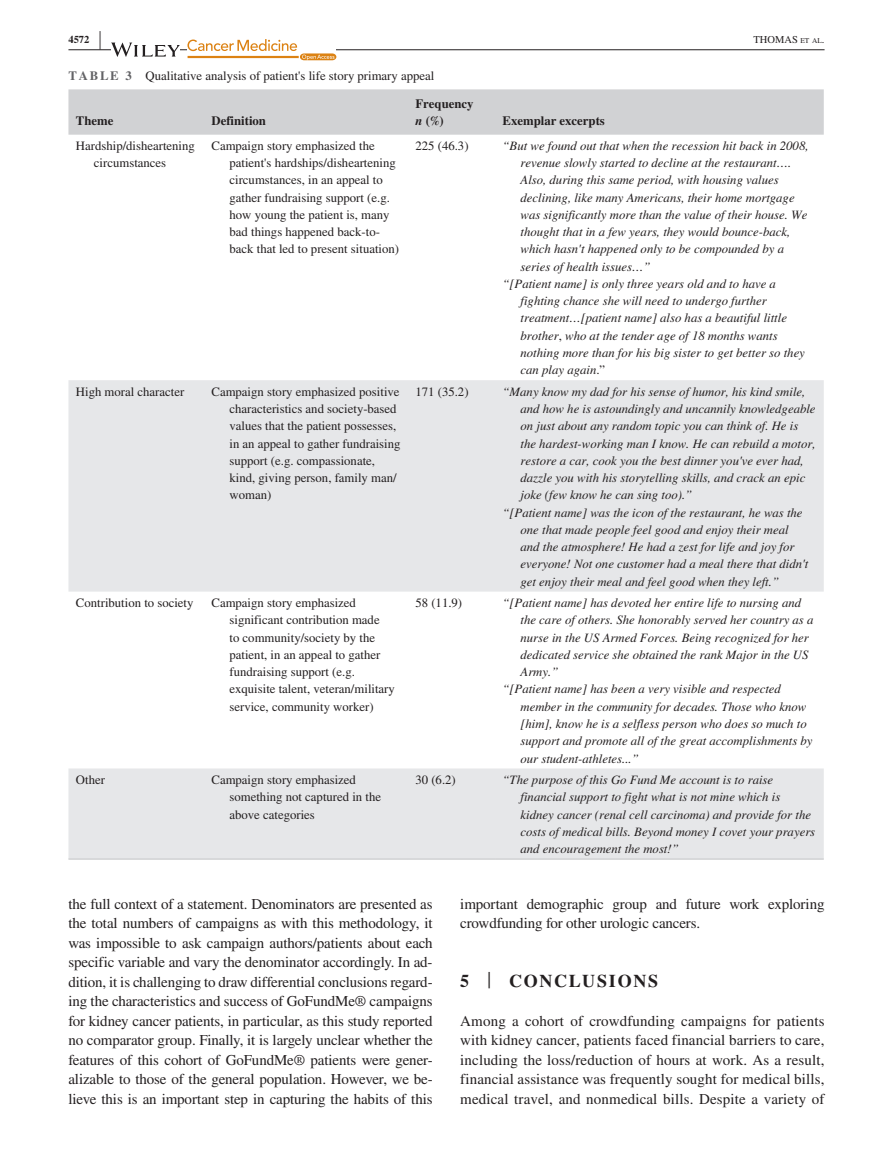
<style>
.page{position:relative;width:893px;height:1174px;background:#fff}
.page>*{position:absolute;margin:0;border:0;box-sizing:border-box;transform-origin:0 0}
.t1{font:700 25.95px "STIX";color:#231f20;scale:.36 1}
.t2{font:700 18px "STIX";letter-spacing:.1em;color:#231f20}
.t3{font:15px/19.5px "STIX";letter-spacing:-.01em;color:#231f20;text-align:justify}
.t4{font:italic 12.75px/17.2px "STIX";color:#231f20}
.t5{font:12.75px/17.2px "STIX";color:#231f20}
.t6{font:700 12.75px/17.2px "STIX";color:#231f20}
.t7{font:10.5px "STIX";color:#231f20}
.t8{font:700 10.5px "STIX";color:#231f20}
.s1{font-size:7.35px}
.s2{font-weight:700;color:#636366}
.s3{font-style:italic}
.s4{font-style:normal}
.s5{font-weight:400;font-size:23.7px}
</style>
<div class="page">
<hr style="left:68px;top:49px;width:756px;height:1px;background:#231f20">
<svg style="left:111px;top:43px;width:69px;height:14px"></svg>
<svg style="left:187px;top:39px;width:149px;height:21px"></svg>
<div style="left:68px;top:89px;width:756px;height:46px;background:#d1d2d4"></div>
<svg style="left:68px;top:380px;width:756px;height:478px;fill:#e6e7e9"></svg>
<hr style="left:68px;top:858px;width:136px;height:1px;background:#d1d2d4">
<hr style="left:204px;top:858px;width:204px;height:1px;background:#d1d2d4">
<hr style="left:408px;top:858px;width:87px;height:1px;background:#d1d2d4">
<hr style="left:495px;top:858px;width:329px;height:1px;background:#d1d2d4">
<p class="t8" style="left:68px;top:33px;width:22px">4572</p>
<h1 class="t1" style="left:99px;top:25px;width:7px">|</h1>
<p class="t7" style="left:753px;top:32px;width:72px">THOMAS <span class="s1">et al</span>.</p>
<p class="t5" style="left:68px;top:68px;width:367px"><span class="s2">TABLE 3</span> Qualitative analysis of patient's life story primary appeal</p>
<p class="t6" style="left:76px;top:112px;width:39px">Theme</p>
<p class="t6" style="left:212px;top:112px;width:56px">Definition</p>
<p class="t6" style="left:415px;top:95px;width:60px">Frequency <span class="s3">n</span> (%)</p>
<p class="t6" style="left:502px;top:112px;width:104px">Exemplar excerpts</p>
<p class="t5" style="left:94px;top:138px;width:102px;text-indent:-18px">Hardship/disheartening circumstances</p>
<p class="t5" style="left:230px;top:138px;width:171px;text-indent:-18px">Campaign story emphasized the patient's hardships/disheartening circumstances, in an appeal to gather fundraising support (e.g. how young the patient is, many bad things happened back-to&shy;back that led to present situation)</p>
<p class="t5" style="left:415px;top:138px;width:55px">225 (46.3)</p>
<p class="t4" style="left:502px;top:137px;width:308px">“But we found out that when the recession hit back in 2008,</p>
<p class="t4" style="left:520px;top:154px;width:272px">revenue slowly started to decline at the restaurant….</p>
<p class="t4" style="left:520px;top:171px;width:260px">Also, during this same period, with housing values</p>
<p class="t4" style="left:520px;top:188px;width:276px">declining, like many Americans, their home mortgage</p>
<p class="t4" style="left:520px;top:206px;width:288px">was significantly more than the value of their house. We</p>
<p class="t4" style="left:520px;top:223px;width:271px">thought that in a few years, they would bounce-back,</p>
<p class="t4" style="left:520px;top:240px;width:265px">which hasn't happened only to be compounded by a</p>
<p class="t4" style="left:520px;top:257px;width:131px">series of health issues…”</p>
<p class="t4" style="left:502px;top:275px;width:275px">“[Patient name] is only three years old and to have a</p>
<p class="t4" style="left:520px;top:292px;width:248px">fighting chance she will need to undergo further</p>
<p class="t4" style="left:520px;top:309px;width:268px">treatment…[patient name] also has a beautiful little</p>
<p class="t4" style="left:520px;top:326px;width:259px">brother<span class="s4">,</span> who at the tender age of 18 months wants</p>
<p class="t4" style="left:520px;top:344px;width:286px">nothing more than for his big sister to get better so they</p>
<p class="t4" style="left:520px;top:361px;width:86px">can play again<span class="s4">.”</span></p>
<p class="t5" style="left:76px;top:384px;width:110px">High moral character</p>
<p class="t5" style="left:230px;top:384px;width:172px;text-indent:-18px">Campaign story emphasized positive characteristics and society-based values that the patient possesses, in an appeal to gather fundraising support (e.g. compassionate, kind, giving person, family man/ woman)</p>
<p class="t5" style="left:415px;top:384px;width:55px">171 (35.2)</p>
<p class="t4" style="left:502px;top:382px;width:304px">“Many know my dad for his sense of humor, his kind smile,</p>
<p class="t4" style="left:520px;top:400px;width:297px">and how he is astoundingly and uncannily knowledgeable</p>
<p class="t4" style="left:520px;top:417px;width:279px">on just about any random topic you can think of. He is</p>
<p class="t4" style="left:520px;top:434px;width:297px">the hardest-working man I know. He can rebuild a motor,</p>
<p class="t4" style="left:520px;top:451px;width:285px">restore a car, cook you the best dinner you've ever had,</p>
<p class="t4" style="left:520px;top:469px;width:286px">dazzle you with his storytelling skills, and crack an epic</p>
<p class="t4" style="left:520px;top:486px;width:173px">joke (few know he can sing too).”</p>
<p class="t4" style="left:502px;top:503px;width:302px">“[Patient name] was the icon of the restaurant, he was the</p>
<p class="t4" style="left:520px;top:520px;width:270px">one that made people feel good and enjoy their meal</p>
<p class="t4" style="left:520px;top:538px;width:275px">and the atmosphere! He had a zest for life and joy for</p>
<p class="t4" style="left:520px;top:555px;width:289px">everyone! Not one customer had a meal there that didn't</p>
<p class="t4" style="left:520px;top:572px;width:260px">get enjoy their meal and feel good when they left.”</p>
<p class="t5" style="left:76px;top:595px;width:119px">Contribution to society</p>
<p class="t5" style="left:230px;top:595px;width:167px;text-indent:-18px">Campaign story emphasized significant contribution made<br>to community/society by the patient, in an appeal to gather fundraising support (e.g. exquisite talent, veteran/military service, community worker)</p>
<p class="t5" style="left:415px;top:595px;width:48px">58 (11.9)</p>
<p class="t4" style="left:502px;top:594px;width:300px">“[Patient name] has devoted her entire life to nursing and</p>
<p class="t4" style="left:520px;top:611px;width:294px">the care of others. She honorably served her country as a</p>
<p class="t4" style="left:520px;top:628px;width:290px">nurse in the US Armed Forces. Being recognized for her</p>
<p class="t4" style="left:520px;top:646px;width:289px">dedicated service she obtained the rank Major in the US</p>
<p class="t4" style="left:520px;top:663px;width:39px">Army.”</p>
<p class="t4" style="left:502px;top:680px;width:280px">“[Patient name] has been a very visible and respected</p>
<p class="t4" style="left:520px;top:697px;width:287px">member in the community for decades. Those who know</p>
<p class="t4" style="left:520px;top:715px;width:288px">[him], know he is a selfless person who does so much to</p>
<p class="t4" style="left:520px;top:732px;width:294px">support and promote all of the great accomplishments by</p>
<p class="t4" style="left:520px;top:749px;width:120px">our student-athletes...”</p>
<p class="t5" style="left:76px;top:772px;width:31px">Other</p>
<p class="t5" style="left:230px;top:772px;width:153px;text-indent:-18px">Campaign story emphasized something not captured in the above categories</p>
<p class="t5" style="left:415px;top:772px;width:42px">30 (6.2)</p>
<p class="t4" style="left:520px;top:771px;width:296px;text-indent:-18px">“The purpose of this Go Fund Me account is to raise financial support to fight what is not mine which is kidney cancer (renal cell carcinoma) and provide for the costs of medical bills. Beyond money I covet your prayers and encouragement the most!”</p>
<p class="t3" style="left:68px;top:895px;width:366px">the full context of a statement. Denominators are presented as the total numbers of campaigns as with this methodology, it was impossible to ask campaign authors/patients about each specific variable and vary the denominator accordingly. In ad&shy;dition, it is challenging to draw differential conclusions regard&shy;ing the characteristics and success of GoFundMe® campaigns for kidney cancer patients, in particular, as this study reported no comparator group. Finally, it is largely unclear whether the features of this cohort of GoFundMe® patients were gener&shy;alizable to those of the general population. However, we be&shy;lieve this is an important step in capturing the habits of this</p>
<p class="t3" style="left:460px;top:895px;width:366px">important demographic group and future work exploring crowdfunding for other urologic cancers.</p>
<h2 class="t2" style="left:460px;top:970px;width:199px">5 <span class="s5">|</span> CONCLUSIONS</h2>
<p class="t3" style="left:460px;top:1012px;width:366px">Among a cohort of crowdfunding campaigns for patients with kidney cancer, patients faced financial barriers to care, including the loss/reduction of hours at work. As a result, financial assistance was frequently sought for medical bills, medical travel, and nonmedical bills. Despite a variety of</p>
</div>
